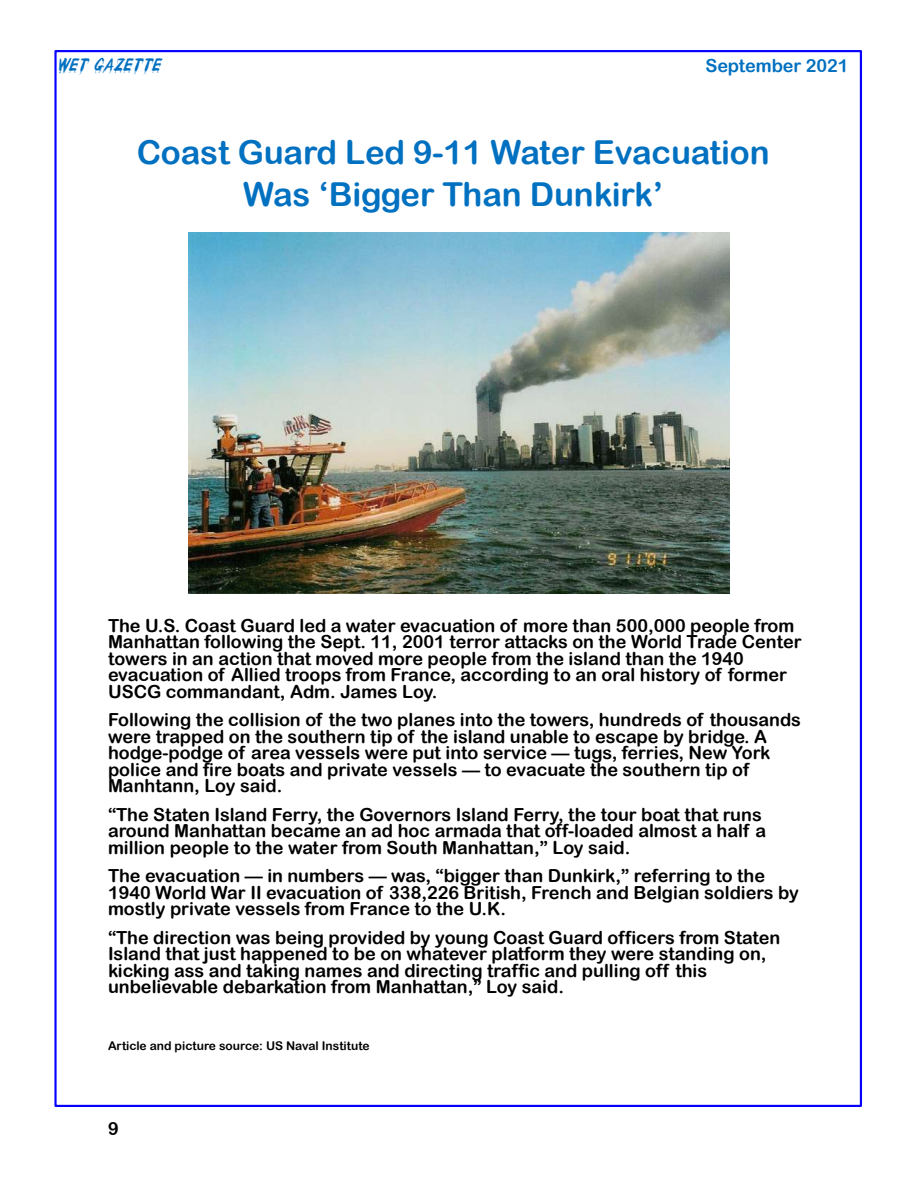
<style>
.page{position:relative;width:918px;height:1188px;background:#fff}
.page>*{position:absolute;margin:0;border:0;box-sizing:border-box;transform-origin:0 0}
.t1{font:33px/42px "Arial Rounded MT Bold";letter-spacing:-.005em;color:#0070c0;text-align:center}
.t2{font:18px/16.5px "Arial Rounded MT Bold";color:#000}
.t3{font:18px "Arial Rounded MT Bold";letter-spacing:-.005em;color:#0070c0}
.t4{font:italic 18px "Wet Paint";color:#0070c0}
.t5{font:12px "Arial Rounded MT Bold";color:#000}
</style>
<div class="page">
<div style="left:54px;top:50px;width:808px;height:1057px;background:#fff;border:2px solid #0800ff"></div>
<img style="left:189px;top:233px;width:540px;height:361px">
<p class="t4" style="left:56px;top:57px;width:111px">WET GAZETTE</p>
<p class="t3" style="left:705px;top:59px;width:145px">September 2021</p>
<h1 class="t1" style="left:137px;top:134px;width:634px">Coast Guard Led 9-11 Water Evacuation<br>Was ‘Bigger Than Dunkirk’</h1>
<p class="t2" style="left:108px;top:619px;width:695px">The U.S. Coast Guard led a water evacuation of more than 500,000 people from Manhattan following the Sept. 11, 2001 terror attacks on the World Trade Center towers in an action that moved more people from the island than the 1940 evacuation of Allied troops from France, according to an oral history of former USCG commandant, Adm. James Loy.</p>
<p class="t2" style="left:108px;top:713px;width:695px">Following the collision of the two planes into the towers, hundreds of thousands were trapped on the southern tip of the island unable to escape by bridge. A hodge-podge of area vessels were put into service — tugs, ferries, New York police and fire boats and private vessels — to evacuate the southern tip of Manhtann, Loy said.</p>
<p class="t2" style="left:108px;top:808px;width:660px">“The Staten Island Ferry, the Governors Island Ferry, the tour boat that runs around Manhattan became an ad hoc armada that off-loaded almost a half a million people to the water from South Manhattan,” Loy said.</p>
<p class="t2" style="left:108px;top:869px;width:692px">The evacuation — in numbers — was, “bigger than Dunkirk,” referring to the<br>1940 World War II evacuation of 338,226 British, French and Belgian soldiers by mostly private vessels from France to the U.K.</p>
<p class="t2" style="left:108px;top:931px;width:674px">“The direction was being provided by young Coast Guard officers from Staten Island that just happened to be on whatever platform they were standing on, kicking ass and taking names and directing traffic and pulling off this unbelievable debarkation from Manhattan,” Loy said.</p>
<p class="t5" style="left:108px;top:1041px;width:263px">Article and picture source: US Naval Institute</p>
<p class="t2" style="left:108px;top:1122px;width:12px">9</p>
</div>
